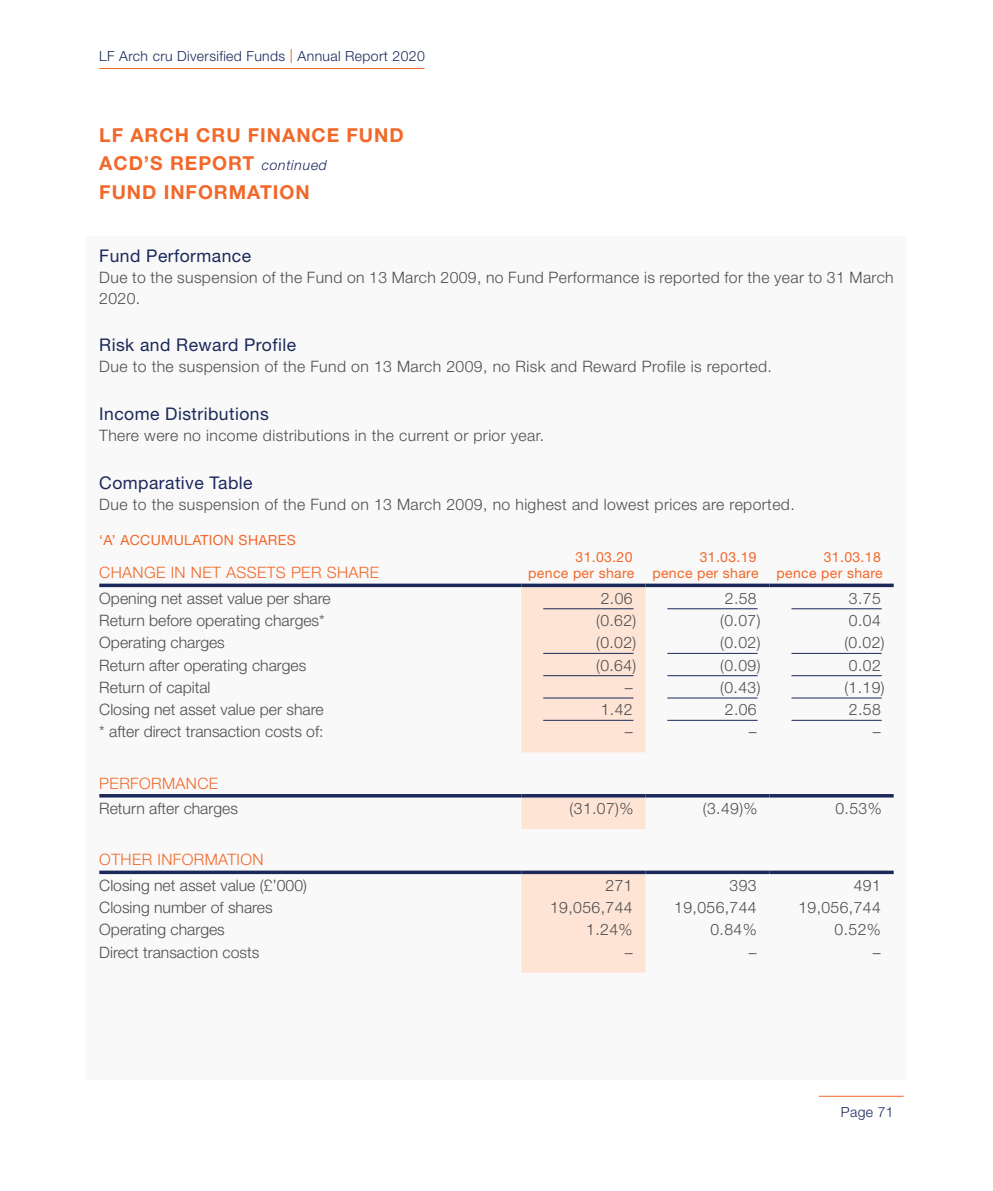
<style>
.page{position:relative;width:993px;height:1191px;background:#fff}
.page>*{position:absolute;margin:0;border:0;box-sizing:border-box;transform-origin:0 0}
.t1{font:700 19.25px/28px "Helvetica Neue";letter-spacing:.05em;color:#f26829}
.t2{font:17.5px "Helvetica Neue";letter-spacing:.025em;color:#1b295a}
.t3{font:300 15.75px/21px "Helvetica Neue";letter-spacing:.025em;color:#4d4d4f}
.t4{font:300 15.75px "Helvetica Neue";color:#4d4d4f}
.t5{font:300 15.75px "Helvetica Neue";letter-spacing:.025em;color:#f26829}
.t6{font:14px/16.8px "Helvetica Neue";letter-spacing:.025em;color:#f26829;text-align:right}
.t7{font:300 14px "Helvetica Neue";letter-spacing:.025em;color:#1b295a}
.s1{font-weight:400;color:#f26829}
.s2{font-weight:300;font-style:italic;font-size:14px;color:#1b295a}
</style>
<div class="page">
<hr style="left:99px;top:68px;width:325px;height:1px;background:#f26829">
<hr style="left:818px;top:1095px;width:85px;height:1px;background:#f26829">
<div style="left:87px;top:236px;width:818px;height:843px;background:#f9f9f9"></div>
<div style="left:521px;top:587px;width:124px;height:165px;background:#fee4d4"></div>
<svg style="left:99px;top:583px;width:422px;height:4px;background:#3d4972"></svg>
<svg style="left:521px;top:583px;width:124px;height:4px"></svg>
<svg style="left:645px;top:583px;width:124px;height:4px"></svg>
<svg style="left:769px;top:583px;width:124px;height:4px"></svg>
<hr style="left:543px;top:608px;width:90px;height:1px;background:#1b295a">
<hr style="left:667px;top:608px;width:90px;height:1px;background:#1b295a">
<hr style="left:791px;top:608px;width:90px;height:1px;background:#1b295a">
<hr style="left:543px;top:653px;width:90px;height:1px;background:#1b295a">
<hr style="left:667px;top:653px;width:90px;height:1px;background:#1b295a">
<hr style="left:791px;top:653px;width:90px;height:1px;background:#1b295a">
<hr style="left:543px;top:675px;width:90px;height:1px;background:#1b295a">
<hr style="left:667px;top:675px;width:90px;height:1px;background:#1b295a">
<hr style="left:791px;top:675px;width:90px;height:1px;background:#1b295a">
<hr style="left:543px;top:697px;width:90px;height:1px;background:#1b295a">
<hr style="left:667px;top:697px;width:90px;height:1px;background:#1b295a">
<hr style="left:791px;top:697px;width:90px;height:1px;background:#1b295a">
<hr style="left:543px;top:720px;width:90px;height:1px;background:#1b295a">
<hr style="left:667px;top:720px;width:90px;height:1px;background:#1b295a">
<hr style="left:791px;top:720px;width:90px;height:1px;background:#1b295a">
<div style="left:521px;top:797px;width:124px;height:32px;background:#fee4d4"></div>
<hr style="left:99px;top:794px;width:422px;height:3px;background:#1b295a">
<hr style="left:521px;top:794px;width:124px;height:3px;background:#1b295a">
<hr style="left:645px;top:794px;width:124px;height:3px;background:#1b295a">
<hr style="left:769px;top:794px;width:124px;height:3px;background:#1b295a">
<div style="left:521px;top:874px;width:124px;height:98px;background:#fee4d4"></div>
<svg style="left:99px;top:870px;width:422px;height:4px;background:#3c4871"></svg>
<svg style="left:521px;top:870px;width:124px;height:4px"></svg>
<svg style="left:645px;top:870px;width:124px;height:4px"></svg>
<svg style="left:769px;top:870px;width:124px;height:4px"></svg>
<p class="t7" style="left:99px;top:47px;width:327px">LF Arch cru Diversified Funds <span class="s1">|</span> Annual Report 2020</p>
<p class="t1" style="left:99px;top:121px;width:306px">LF ARCH CRU FINANCE FUND<br>ACD’S REPORT <span class="s2">continued<br></span>FUND INFORMATION</p>
<p class="t2" style="left:99px;top:245px;width:153px">Fund Performance</p>
<p class="t3" style="left:99px;top:266px;width:795px">Due to the suspension of the Fund on 13 March 2009, no Fund Performance is reported for the year to 31 March<br>2020.</p>
<p class="t2" style="left:99px;top:335px;width:198px">Risk and Reward Profile</p>
<p class="t3" style="left:99px;top:356px;width:674px">Due to the suspension of the Fund on 13 March 2009, no Risk and Reward Profile is reported.</p>
<p class="t2" style="left:99px;top:403px;width:171px">Income Distributions</p>
<p class="t3" style="left:99px;top:424px;width:446px">There were no income distributions in the current or prior year.</p>
<p class="t2" style="left:99px;top:472px;width:155px">Comparative Table</p>
<p class="t3" style="left:99px;top:493px;width:696px">Due to the suspension of the Fund on 13 March 2009, no highest and lowest prices are reported.</p>
<p class="t6" style="left:99px;top:531px;width:198px">‘A’ ACCUMULATION SHARES</p>
<p class="t5" style="left:99px;top:563px;width:281px">CHANGE IN NET ASSETS PER SHARE</p>
<p class="t6" style="left:528px;top:548px;width:108px">31.03.20<br>pence per share</p>
<p class="t6" style="left:652px;top:548px;width:108px">31.03.19<br>pence per share</p>
<p class="t6" style="left:776px;top:548px;width:108px">31.03.18<br>pence per share</p>
<p class="t4" style="left:99px;top:588px;width:233px">Opening net asset value per share</p>
<p class="t3" style="left:600px;top:587px;width:33px">2.06</p>
<p class="t3" style="left:724px;top:587px;width:33px">2.58</p>
<p class="t3" style="left:848px;top:587px;width:33px">3.75</p>
<p class="t4" style="left:99px;top:610px;width:227px">Return before operating charges*</p>
<p class="t3" style="left:596px;top:609px;width:42px">(0.62)</p>
<p class="t3" style="left:720px;top:609px;width:42px">(0.07)</p>
<p class="t3" style="left:848px;top:609px;width:33px">0.04</p>
<p class="t4" style="left:99px;top:633px;width:127px">Operating charges</p>
<p class="t3" style="left:596px;top:632px;width:42px">(0.02)</p>
<p class="t3" style="left:720px;top:632px;width:42px">(0.02)</p>
<p class="t3" style="left:844px;top:632px;width:42px">(0.02)</p>
<p class="t4" style="left:99px;top:655px;width:208px">Return after operating charges</p>
<p class="t3" style="left:596px;top:654px;width:42px">(0.64)</p>
<p class="t3" style="left:720px;top:654px;width:42px">(0.09)</p>
<p class="t3" style="left:848px;top:654px;width:33px">0.02</p>
<p class="t4" style="left:99px;top:677px;width:113px">Return of capital</p>
<p class="t3" style="left:624px;top:676px;width:9px">–</p>
<p class="t3" style="left:720px;top:676px;width:42px">(0.43)</p>
<p class="t3" style="left:844px;top:676px;width:42px">(1.19)</p>
<p class="t4" style="left:99px;top:700px;width:226px">Closing net asset value per share</p>
<p class="t3" style="left:600px;top:698px;width:33px">1.42</p>
<p class="t3" style="left:724px;top:698px;width:33px">2.06</p>
<p class="t3" style="left:848px;top:698px;width:33px">2.58</p>
<p class="t4" style="left:99px;top:722px;width:226px">* after direct transaction costs of:</p>
<p class="t3" style="left:624px;top:721px;width:9px">–</p>
<p class="t3" style="left:748px;top:721px;width:9px">–</p>
<p class="t3" style="left:872px;top:721px;width:9px">–</p>
<p class="t5" style="left:99px;top:773px;width:120px">PERFORMANCE</p>
<p class="t4" style="left:99px;top:798px;width:140px">Return after charges</p>
<p class="t3" style="left:569px;top:797px;width:65px">(31.07)%</p>
<p class="t3" style="left:702px;top:797px;width:56px">(3.49)%</p>
<p class="t3" style="left:835px;top:797px;width:48px">0.53%</p>
<p class="t5" style="left:99px;top:850px;width:166px">OTHER INFORMATION</p>
<p class="t4" style="left:99px;top:875px;width:209px">Closing net asset value (£’000)</p>
<p class="t3" style="left:605px;top:874px;width:29px">271</p>
<p class="t3" style="left:729px;top:874px;width:29px">393</p>
<p class="t3" style="left:853px;top:874px;width:29px">491</p>
<p class="t4" style="left:99px;top:897px;width:175px">Closing number of shares</p>
<p class="t3" style="left:550px;top:896px;width:84px">19,056,744</p>
<p class="t3" style="left:674px;top:896px;width:84px">19,056,744</p>
<p class="t3" style="left:798px;top:896px;width:84px">19,056,744</p>
<p class="t4" style="left:99px;top:920px;width:127px">Operating charges</p>
<p class="t3" style="left:586px;top:918px;width:48px">1.24%</p>
<p class="t3" style="left:710px;top:918px;width:48px">0.84%</p>
<p class="t3" style="left:834px;top:918px;width:48px">0.52%</p>
<p class="t4" style="left:99px;top:942px;width:161px">Direct transaction costs</p>
<p class="t3" style="left:624px;top:941px;width:9px">–</p>
<p class="t3" style="left:748px;top:941px;width:9px">–</p>
<p class="t3" style="left:872px;top:941px;width:9px">–</p>
<p class="t7" style="left:840px;top:1103px;width:54px">Page 71</p>
</div>
